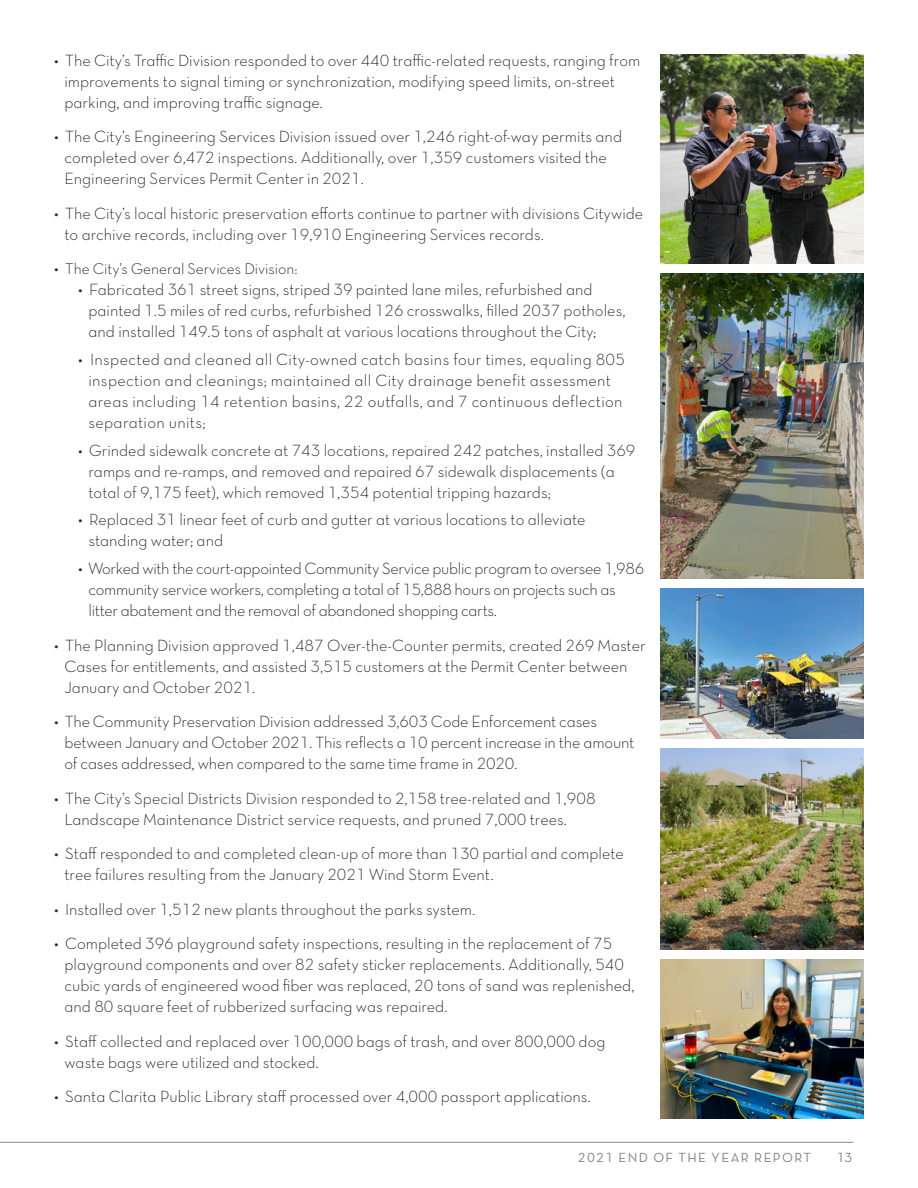
<style>
.page{position:relative;width:918px;height:1188px;background:#fff}
.page>*{position:absolute;margin:0;border:0;box-sizing:border-box;transform-origin:0 0}
.Body_Text{font:16.5px/21px "Neutra Text TF Light Alt";color:#231f20}
.Body_Text-2{font:16.5px/21px "Neutra Text TF Light Alt";letter-spacing:.02em;color:#231f20}
.Body_Text-3{font:16.5px/21px "Neutra Text TF Light Alt";letter-spacing:-.02em;color:#231f20}
.Body_Text-4{font:15.75px "Neutra Text TF Light Alt";color:#231f20}
.t1{font:13.5px "Neutra Text TF Book Alt";letter-spacing:.1em;color:#808285}
.s1{font-size:16.5px}
</style>
<div class="page">
<hr style="left:0;top:1142px;width:853px;height:1px;background:#8a8c8f">
<img style="left:661px;top:273px;width:203px;height:305px">
<img style="left:661px;top:589px;width:203px;height:150px">
<img style="left:661px;top:749px;width:203px;height:200px">
<img style="left:661px;top:54px;width:203px;height:209px">
<img style="left:661px;top:959px;width:203px;height:160px">
<p class="Body_Text" style="left:64px;top:49px;width:577px;text-indent:-10px">• The City’s Traffic Division responded to over 440 traffic-related requests, ranging from improvements to signal timing or synchronization, modifying speed limits, on-street parking, and improving traffic signage.</p>
<p class="Body_Text" style="left:64px;top:126px;width:559px;text-indent:-10px">• The City’s Engineering Services Division issued over 1,246 right-of-way permits and completed over 6,472 inspections. Additionally, over 1,359 customers visited the<br>Engineering Services Permit Center in 2021.</p>
<p class="Body_Text" style="left:64px;top:202px;width:580px;text-indent:-10px">• The City’s local historic preservation efforts continue to partner with divisions Citywide to archive records, including over 19,910 Engineering Services records.</p>
<p class="Body_Text-4" style="left:54px;top:259px;width:245px"><span class="s1">•</span> The City’s General Services Division:</p>
<p class="Body_Text" style="left:88px;top:279px;width:539px;text-indent:-10px">• Fabricated 361 street signs, striped 39 painted lane miles, refurbished and painted 1.5 miles of red curbs, refurbished 126 crosswalks, filled 2037 potholes, and installed 149.5 tons of asphalt at various locations throughout the City;</p>
<p class="Body_Text-2" style="left:88px;top:348px;width:538px;text-indent:-10px">• Inspected and cleaned all City-owned catch basins four times, equaling 805 inspection and cleanings; maintained all City drainage benefit assessment areas including 14 retention basins, 22 outfalls, and 7 continuous deflection separation units;</p>
<p class="Body_Text" style="left:88px;top:439px;width:549px;text-indent:-10px">• Grinded sidewalk concrete at 743 locations, repaired 242 patches, installed 369 ramps and re-ramps, and removed and repaired 67 sidewalk displacements (a total of 9,175 feet), which removed 1,354 potential tripping hazards;</p>
<p class="Body_Text" style="left:88px;top:509px;width:499px;text-indent:-10px">• Replaced 31 linear feet of curb and gutter at various locations to alleviate standing water; and</p>
<p class="Body_Text-3" style="left:88px;top:558px;width:557px;text-indent:-10px">• Worked with the court-appointed Community Service public program to oversee 1,986 community service workers, completing a total of 15,888 hours on projects such as litter abatement and the removal of abandoned shopping carts.</p>
<p class="Body_Text" style="left:64px;top:634px;width:583px;text-indent:-10px">• The Planning Division approved 1,487 Over-the-Counter permits, created 269 Master<br>Cases for entitlements, and assisted 3,515 customers at the Permit Center between<br>January and October 2021.</p>
<p class="Body_Text" style="left:64px;top:711px;width:571px;text-indent:-10px">• The Community Preservation Division addressed 3,603 Code Enforcement cases between January and October 2021. This reflects a 10 percent increase in the amount of cases addressed, when compared to the same time frame in 2020.</p>
<p class="Body_Text" style="left:64px;top:787px;width:533px;text-indent:-10px">• The City’s Special Districts Division responded to 2,158 tree-related and 1,908<br>Landscape Maintenance District service requests, and pruned 7,000 trees.</p>
<p class="Body_Text" style="left:64px;top:843px;width:561px;text-indent:-10px">• Staff responded to and completed clean-up of more than 130 partial and complete tree failures resulting from the January 2021 Wind Storm Event.</p>
<p class="Body_Text" style="left:54px;top:898px;width:423px">• Installed over 1,512 new plants throughout the parks system.</p>
<p class="Body_Text" style="left:64px;top:933px;width:572px;text-indent:-10px">• Completed 396 playground safety inspections, resulting in the replacement of 75 playground components and over 82 safety sticker replacements. Additionally, 540 cubic yards of engineered wood fiber was replaced, 20 tons of sand was replenished, and 80 square feet of rubberized surfacing was repaired.</p>
<p class="Body_Text" style="left:64px;top:1030px;width:543px;text-indent:-10px">• Staff collected and replaced over 100,000 bags of trash, and over 800,000 dog waste bags were utilized and stocked.</p>
<p class="Body_Text" style="left:54px;top:1086px;width:538px">• Santa Clarita Public Library staff processed over 4,000 passport applications.</p>
<p class="t1" style="left:578px;top:1149px;width:235px">2021 END OF THE YEAR REPORT</p>
<p class="t1" style="left:837px;top:1149px;width:17px">13</p>
</div>
